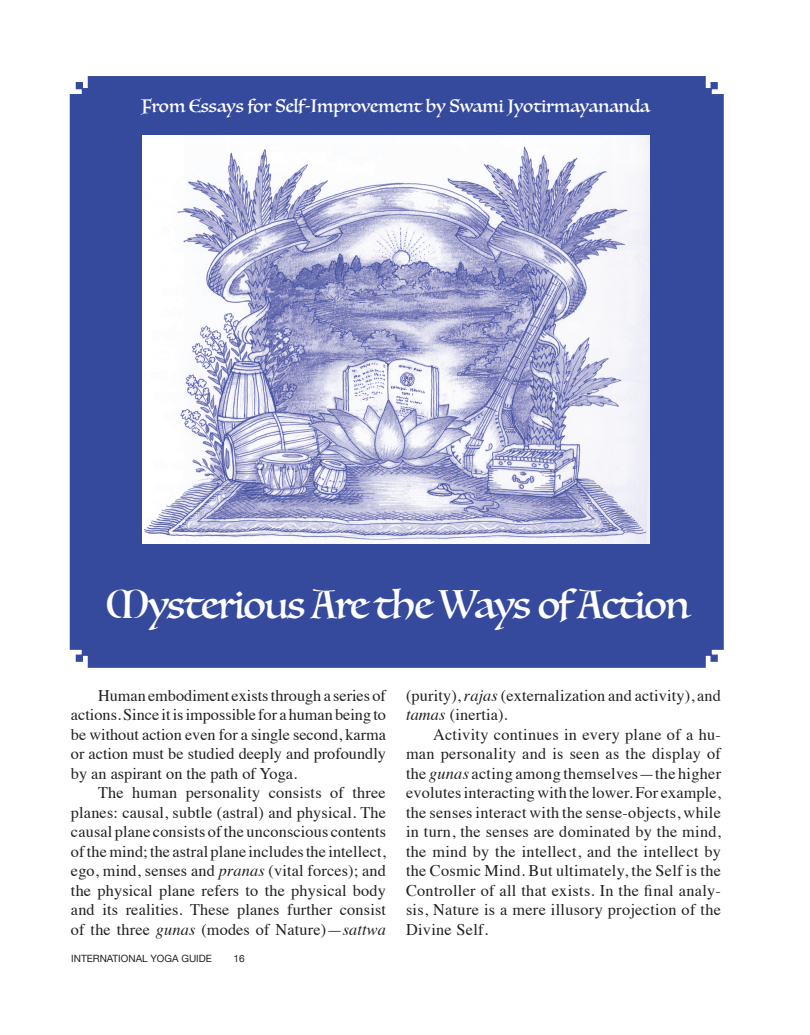
<style>
.page{position:relative;width:810px;height:1035px;background:#fff}
.page>*{position:absolute;margin:0;border:0;box-sizing:border-box;transform-origin:0 0}
.t1{font:38.75px "Luminari";letter-spacing:-.03em;color:#fff}
.t2{font:17.5px "Luminari";color:#fff}
.t3{font:16.25px/19.5px "Times";letter-spacing:.01em;color:#231f20;text-align:justify}
.t4{font:10px "Helvetica Neue";color:#231f20}
.s1{font-style:italic}
</style>
<div class="page">
<div style="left:69px;top:76px;width:655px;height:592px;background:#354a9c"></div>
<img style="left:142px;top:136px;width:508px;height:407px">
<p class="t2" style="left:141px;top:91px;width:510px">From Essays for Self-Improvement by Swami Jyotirmayananda</p>
<h1 class="t1" style="left:106px;top:572px;width:585px">Mysterious Are the Ways of Action</h1>
<p class="t3" style="left:71px;top:684px;width:317px;text-indent:27px">Human embodiment exists through a series of actions. Since it is impossible for a human being to be without action even for a single second, karma or action must be studied deeply and profoundly by an aspirant on the path of Yoga.</p>
<p class="t3" style="left:71px;top:782px;width:317px;text-indent:27px">The human personality consists of three planes: causal, subtle (astral) and physical. The causal plane consists of the unconscious contents of the mind; the astral plane includes the intellect, ego, mind, senses and <span class="s1">pranas</span> (vital forces); and the physical plane refers to the physical body and its realities. These planes further consist of the three <span class="s1">gunas</span> (modes of Nature)—<span class="s1">sattwa</span></p>
<p class="t4" style="left:234px;top:951px;width:13px">16</p>
<p class="t4" style="left:71px;top:951px;width:142px">INTERNATIONAL YOGA GUIDE</p>
<p class="t3" style="left:406px;top:684px;width:317px">(purity), <span class="s1">rajas</span> (externalization and activity), and <span class="s1">tamas</span> (inertia).</p>
<p class="t3" style="left:406px;top:723px;width:317px;text-indent:27px">Activity continues in every plane of a hu&shy;man personality and is seen as the display of the <span class="s1">gunas</span> acting among themselves—the higher evolutes interacting with the lower. For example, the senses interact with the sense-objects, while in turn, the senses are dominated by the mind, the mind by the intellect, and the intellect by the Cosmic Mind. But ultimately, the Self is the Controller of all that exists. In the final analy&shy;sis, Nature is a mere illusory projection of the Divine Self.</p>
</div>
